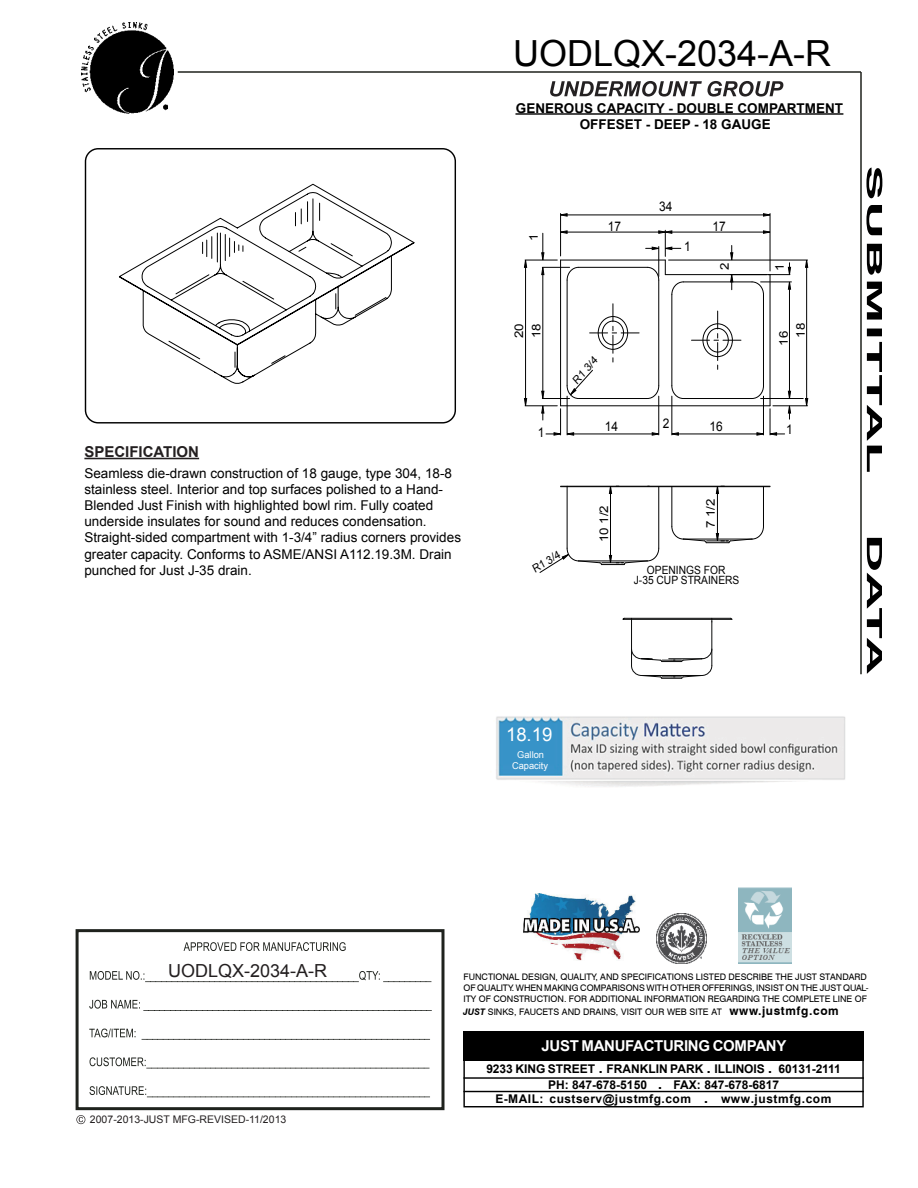
<style>
.page{position:relative;width:918px;height:1188px;background:#fff}
.page>*{position:absolute;margin:0;border:0;box-sizing:border-box;transform-origin:0 0}
.t1{font:36px "Arial";color:#000}
.t2{font:700 21px "Swiss 721 BT";letter-spacing:.015em;color:#000;scale:2.5 1}
.t3{font:18.9px "Arial";color:#fff}
.t4{font:18px "Arial";color:#231f20}
.t5{font:700 15px "Arial";letter-spacing:-.02em;color:#fff}
.t6{font:700 15px "Arial";color:#231f20}
.t7{font:13.5px/16.2px "Arial";color:#010101}
.t8{font:700 13.5px/16.2px "Arial";color:#000}
.t9{font:13.35px "Arial";color:#000;scale:.9 1}
.t10{font:700 12px "Arial";color:#000}
.t11{font:700 12px "Arial";letter-spacing:.04em;color:#000}
.t12{font:12px/17.2px "Arial";color:#000;scale:1.11 1}
.t13{font:11.4px "Arial";color:#000;scale:.9 1}
.t14{font:11.1px "Arial";color:#000;scale:.95 1}
.t15{font:10.8px "Arial";color:#000}
.t16{font:10.5px "Arial";color:#231f20}
.t17{font:9.45px/11.4px "Arial";color:#fff;text-align:center}
.t18{font:9px/10.8px "Swiss 721 BT";color:#000}
.s1{font-weight:700;font-style:italic}
.s2{font-weight:700;font-size:12px}
.s3{font-weight:400;font-size:21px}
</style>
<div class="page">
<svg style="left:84px;top:148px;width:372px;height:276px"></svg>
<img style="left:81px;top:22px;width:92px;height:92px">
<div style="left:463px;top:1032px;width:401px;height:75px;border:1px solid #000"></div>
<hr style="left:464px;top:1077px;width:400px;height:2px;background:#000">
<div style="left:463px;top:1031px;width:401px;height:30px;background:#000"></div>
<hr style="left:464px;top:1091px;width:400px;height:1px;background:#000">
<div style="left:76px;top:929px;width:368px;height:181px;border:3px solid #1f221d"></div>
<svg style="left:184px;top:942px;width:162px;height:9px"></svg>
<svg style="left:90px;top:971px;width:341px;height:11px"></svg>
<svg style="left:89px;top:1000px;width:343px;height:11px"></svg>
<svg style="left:89px;top:1029px;width:341px;height:11px"></svg>
<svg style="left:90px;top:1057px;width:339px;height:11px"></svg>
<svg style="left:90px;top:1086px;width:340px;height:11px"></svg>
<hr style="left:860px;top:72px;width:2px;height:602px;background:#1f221d">
<hr style="left:178px;top:71px;width:683px;height:2px;background:#1f221d">
<img style="left:524px;top:894px;width:115px;height:66px">
<img style="left:738px;top:887px;width:53px;height:77px">
<svg style="left:76px;top:1115px;width:9px;height:9px"></svg>
<svg style="left:550px;top:81px;width:233px;height:16px"></svg>
<img style="left:657px;top:914px;width:49px;height:50px">
<hr style="left:84px;top:458px;width:115px;height:1px;background:#231f20">
<svg style="left:119px;top:184px;width:296px;height:200px"></svg>
<svg style="left:730px;top:245px;width:3px;height:15px"></svg>
<svg style="left:730px;top:275px;width:3px;height:15px"></svg>
<hr style="left:672px;top:232px;width:91px;height:1px;background:#000">
<svg style="left:763px;top:230px;width:7px;height:4px"></svg>
<hr style="left:770px;top:214px;width:1px;height:57px;background:#000">
<hr style="left:560px;top:214px;width:1px;height:42px;background:#000">
<hr style="left:567px;top:215px;width:196px;height:1px;background:#000">
<svg style="left:763px;top:213px;width:8px;height:4px"></svg>
<svg style="left:560px;top:213px;width:8px;height:4px"></svg>
<hr style="left:669px;top:260px;width:139px;height:1px;background:#000">
<hr style="left:773px;top:406px;width:35px;height:1px;background:#000">
<hr style="left:806px;top:267px;width:1px;height:132px;background:#000">
<svg style="left:805px;top:259px;width:3px;height:9px"></svg>
<svg style="left:805px;top:398px;width:3px;height:9px"></svg>
<hr style="left:672px;top:396px;width:1px;height:39px;background:#000">
<hr style="left:678px;top:434px;width:79px;height:1px;background:#000">
<svg style="left:671px;top:432px;width:8px;height:4px"></svg>
<hr style="left:561px;top:406px;width:209px;height:1px;background:#000">
<hr style="left:665px;top:274px;width:105px;height:1px;background:#000">
<svg style="left:691px;top:311px;width:51px;height:58px"></svg>
<hr style="left:683px;top:398px;width:69px;height:1px;background:#000">
<hr style="left:683px;top:282px;width:69px;height:1px;background:#000">
<hr style="left:561px;top:486px;width:209px;height:1px;background:#000">
<hr style="left:761px;top:398px;width:42px;height:1px;background:#000">
<hr style="left:789px;top:289px;width:1px;height:102px;background:#000">
<hr style="left:770px;top:275px;width:1px;height:131px;background:#000">
<hr style="left:763px;top:295px;width:1px;height:91px;background:#000">
<hr style="left:763px;top:487px;width:1px;height:39px;background:#000">
<svg style="left:752px;top:385px;width:39px;height:51px"></svg>
<svg style="left:752px;top:263px;width:39px;height:32px"></svg>
<hr style="left:543px;top:275px;width:1px;height:116px;background:#000">
<hr style="left:525px;top:260px;width:32px;height:1px;background:#000">
<hr style="left:525px;top:406px;width:32px;height:1px;background:#000">
<hr style="left:525px;top:267px;width:1px;height:132px;background:#000">
<svg style="left:524px;top:259px;width:3px;height:9px"></svg>
<svg style="left:524px;top:398px;width:3px;height:9px"></svg>
<hr style="left:560px;top:260px;width:1px;height:146px;background:#000">
<hr style="left:672px;top:295px;width:1px;height:91px;background:#000">
<svg style="left:589px;top:304px;width:50px;height:58px"></svg>
<hr style="left:567px;top:280px;width:1px;height:106px;background:#000">
<hr style="left:659px;top:280px;width:1px;height:106px;background:#000">
<hr style="left:659px;top:396px;width:1px;height:39px;background:#000">
<hr style="left:574px;top:434px;width:78px;height:1px;background:#000">
<svg style="left:652px;top:432px;width:8px;height:4px"></svg>
<hr style="left:579px;top:398px;width:68px;height:1px;background:#000">
<hr style="left:717px;top:494px;width:1px;height:40px;background:#000">
<svg style="left:716px;top:485px;width:8px;height:9px"></svg>
<hr style="left:672px;top:487px;width:1px;height:39px;background:#000">
<svg style="left:671px;top:526px;width:93px;height:17px"></svg>
<hr style="left:659px;top:487px;width:1px;height:61px;background:#000">
<hr style="left:610px;top:494px;width:1px;height:61px;background:#000">
<svg style="left:609px;top:485px;width:10px;height:9px"></svg>
<svg style="left:671px;top:385px;width:12px;height:14px"></svg>
<svg style="left:647px;top:385px;width:12px;height:14px"></svg>
<svg style="left:539px;top:548px;width:120px;height:25px"></svg>
<hr style="left:567px;top:486px;width:1px;height:62px;background:#000">
<hr style="left:567px;top:232px;width:92px;height:1px;background:#000">
<hr style="left:561px;top:260px;width:104px;height:1px;background:#000">
<hr style="left:579px;top:267px;width:68px;height:1px;background:#000">
<svg style="left:646px;top:230px;width:38px;height:65px"></svg>
<svg style="left:541px;top:230px;width:38px;height:50px"></svg>
<svg style="left:541px;top:370px;width:52px;height:66px"></svg>
<hr style="left:631px;top:622px;width:1px;height:44px;background:#080909">
<hr style="left:711px;top:622px;width:1px;height:44px;background:#080909">
<svg style="left:631px;top:648px;width:82px;height:31px"></svg>
<svg style="left:622px;top:618px;width:111px;height:4px"></svg>
<hr style="left:516px;top:113px;width:327px;height:2px;background:#000">
<img style="left:496px;top:716px;width:350px;height:71px">
<h1 class="t1" style="left:513px;top:30px;width:320px">UODLQX-2034-A-R</h1>
<p class="t6" style="left:84px;top:442px;width:116px">SPECIFICATION</p>
<p class="t7" style="left:84px;top:465px;width:378px">Seamless die-drawn construction of 18 gauge, type 304, 18-8 stainless steel. Interior and top surfaces polished to a Hand-Blended Just Finish with highlighted bowl rim. Fully coated underside insulates for sound and reduces condensation.<br>Straight-sided compartment with 1-3/4” radius corners provides greater capacity. Conforms to ASME/ANSI A112.19.3M. Drain punched for Just J-35 drain.</p>
<p class="t8" style="left:580px;top:100px;width:265px;text-indent:-64px">GENEROUS CAPACITY - DOUBLE COMPARTMENT<br>OFFESET - DEEP - 18 GAUGE</p>
<p class="t9" style="left:659px;top:197px;width:16px">34</p>
<p class="t9" style="left:608px;top:217px;width:16px">17</p>
<p class="t9" style="left:713px;top:217px;width:16px">17</p>
<p class="t12" style="left:525px;top:241px;width:8px;rotate:-90deg">1</p>
<p class="t9" style="left:684px;top:237px;width:9px">1</p>
<p class="t12" style="left:716px;top:270px;width:8px;rotate:-90deg">2</p>
<p class="t12" style="left:771px;top:271px;width:8px;rotate:-90deg">1</p>
<p class="t12" style="left:511px;top:338px;width:15px;rotate:-90deg">20<br>18</p>
<p class="t12" style="left:775px;top:346px;width:15px;rotate:-90deg">16</p>
<p class="t12" style="left:792px;top:338px;width:15px;rotate:-90deg">18</p>
<p class="t15" style="left:569px;top:377px;width:33px;rotate:-48deg">R1 3/4</p>
<p class="t9" style="left:538px;top:423px;width:9px">1</p>
<p class="t9" style="left:605px;top:418px;width:16px">14</p>
<p class="t9" style="left:663px;top:415px;width:9px">2</p>
<p class="t9" style="left:709px;top:418px;width:16px">16</p>
<p class="t9" style="left:786px;top:421px;width:9px">1</p>
<p class="t12" style="left:595px;top:542px;width:35px;rotate:-90deg">10 1/2</p>
<p class="t12" style="left:702px;top:528px;width:28px;rotate:-90deg">7 1/2</p>
<p class="t14" style="left:529px;top:564px;width:34px;rotate:-32deg">R1 3/4</p>
<p class="t13" style="left:647px;top:562px;width:89px">OPENINGS FOR</p>
<p class="t13" style="left:634px;top:573px;width:119px">J-35 CUP STRAINERS</p>
<h3 class="t3" style="left:506px;top:722px;width:48px">18.19</h3>
<p class="t17" style="left:512px;top:749px;width:38px">Gallon<br>Capacity</p>
<h2 class="t2" style="left:887px;top:165px;width:124px;rotate:90deg">SUBMITTAL</h2>
<h2 class="t2" style="left:887px;top:534px;width:57px;rotate:90deg">DATA</h2>
<h3 class="t4" style="left:168px;top:958px;width:161px">UODLQX-2034-A-R</h3>
<p class="t16" style="left:90px;top:1112px;width:198px">2007-2013-JUST MFG-REVISED-11/2013</p>
<p class="t18" style="left:464px;top:971px;width:407px">FUNCTIONAL DESIGN, QUALITY, AND SPECIFICATIONS LISTED DESCRIBE THE JUST STANDARD<br>OF QUALITY. WHEN MAKING COMPARISONS WITH OTHER OFFERINGS, INSIST ON THE JUST QUAL-<br>ITY OF CONSTRUCTION. FOR ADDITIONAL INFORMATION REGARDING THE COMPLETE LINE OF</p>
<p class="t18" style="left:464px;top:1006px;width:377px"><span class="s1">JUST</span> SINKS, FAUCETS AND DRAINS, VISIT OUR WEB SITE AT <span class="s2">www.justmfg.com</span></p>
<p class="t5" style="left:542px;top:1036px;width:246px">JUST MANUFACTURING COMPANY</p>
<p class="t10" style="left:548px;top:1077px;width:232px">PH: 847-678-5150 <span class="s3">.</span> FAX: 847-678-6817</p>
<p class="t10" style="left:486px;top:1061px;width:356px">9233 KING STREET <span class="s3">.</span> FRANKLIN PARK <span class="s3">.</span> ILLINOIS <span class="s3">.</span> 60131-2111</p>
<p class="t11" style="left:495px;top:1090px;width:338px">E-MAIL: custserv@justmfg.com <span class="s3">.</span> www.justmfg.com</p>
</div>
